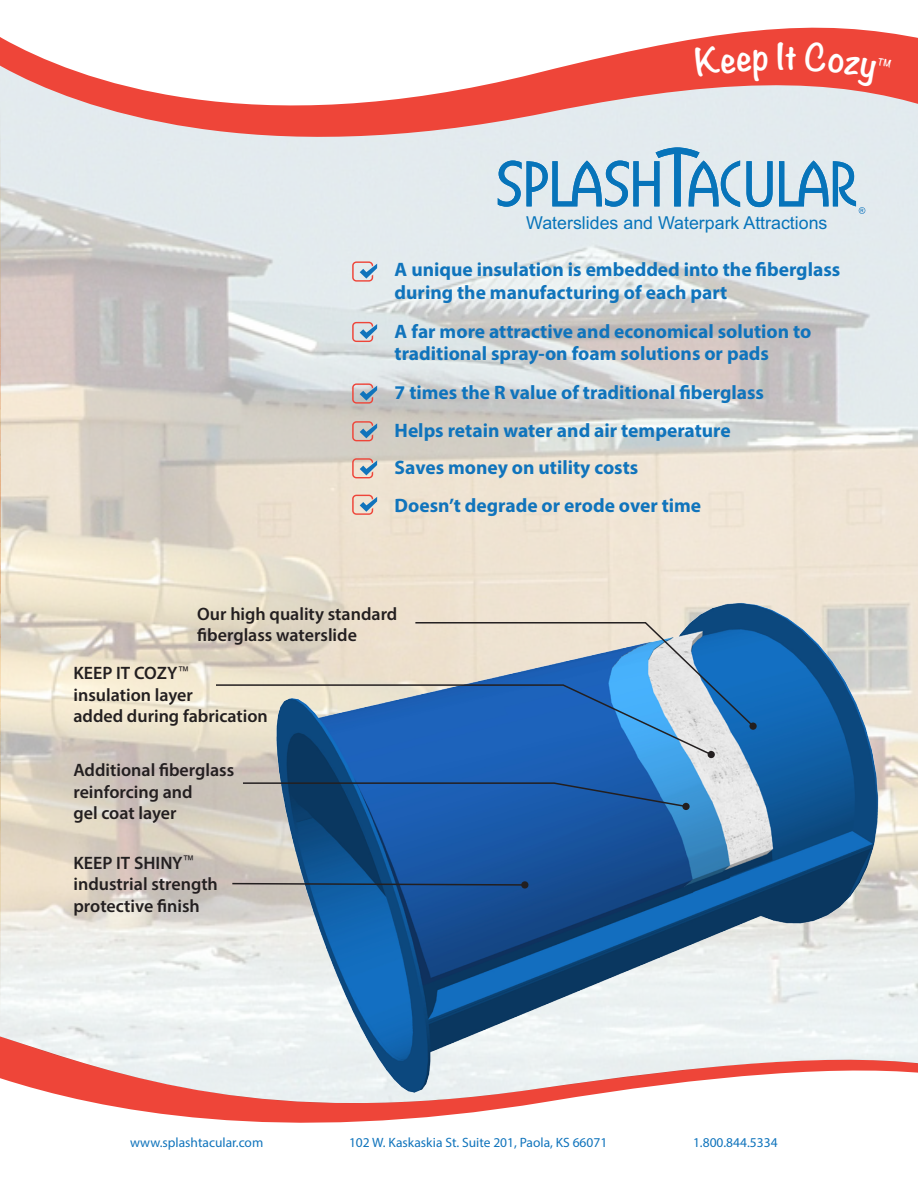
<style>
.page{position:relative;width:918px;height:1188px;background:#fff}
.page>*{position:absolute;margin:0;border:0;box-sizing:border-box;transform-origin:0 0}
.t1{font:700 33px "Noteworthy";color:#fff}
.t2{font:700 19.5px/22.5px "Myriad Pro";color:#1074bc}
.t3{font:600 18px "Myriad Pro";color:#231f20}
.t4{font:17.85px "Arial";color:#0774ba}
.t5{font:13.5px "Myriad Pro";color:#1074bc}
</style>
<div class="page">
<img style="left:1px;top:172px;width:917px;height:822px">
<img style="left:0;top:172px;width:1px;height:822px">
<div style="left:0;top:145px;width:918px;height:27px;background:#e3ebee"></div>
<svg style="left:0;top:27px;width:918px;height:118px"></svg>
<svg style="left:0;top:994px;width:918px;height:25px;fill:#f3f7f7"></svg>
<svg style="left:0;top:1019px;width:918px;height:104px"></svg>
<img style="left:267px;top:596px;width:619px;height:498px">
<svg style="left:352px;top:261px;width:25px;height:21px"></svg>
<svg style="left:352px;top:322px;width:25px;height:20px"></svg>
<svg style="left:352px;top:383px;width:25px;height:21px"></svg>
<svg style="left:352px;top:421px;width:25px;height:20px"></svg>
<svg style="left:352px;top:458px;width:25px;height:20px"></svg>
<svg style="left:352px;top:495px;width:25px;height:20px"></svg>
<svg style="left:498px;top:147px;width:367px;height:67px;background:#a8cae0"></svg>
<svg style="left:214px;top:621px;width:541px;height:136px;background:#85a4c3"></svg>
<div style="left:708px;top:751px;width:7px;height:7px;background:#231f20;border-radius:50%"></div>
<svg style="left:241px;top:782px;width:447px;height:26px;background:#2a609f"></svg>
<div style="left:682px;top:803px;width:8px;height:7px;background:#231f20;border-radius:50%"></div>
<svg style="left:231px;top:881px;width:298px;height:8px;background:#3b5f87"></svg>
<div style="left:695px;top:45px;width:73px;height:37px;background:#ee4539"></div>
<svg style="left:785px;top:46px;width:11px;height:24px"></svg>
<div style="left:805px;top:41px;width:87px;height:46px;background:#ee4539"></div>
<p class="t1" style="left:776px;top:27px;width:10px">I</p>
<p class="t4" style="left:526px;top:211px;width:303px">Waterslides and Waterpark Attractions</p>
<p class="t2" style="left:395px;top:258px;width:447px">A unique insulation is embedded into the fiberglass during the manufacturing of each part</p>
<p class="t2" style="left:395px;top:319px;width:418px">A far more attractive and economical solution to traditional spray-on foam solutions or pads</p>
<p class="t2" style="left:395px;top:381px;width:371px">7 times the R value of traditional fiberglass</p>
<p class="t2" style="left:395px;top:418px;width:338px">Helps retain water and air temperature</p>
<p class="t2" style="left:395px;top:456px;width:245px">Saves money on utility costs</p>
<p class="t2" style="left:395px;top:493px;width:308px">Doesn’t degrade or erode over time</p>
<p class="t3" style="left:197px;top:602px;width:202px">Our high quality standard</p>
<p class="t3" style="left:197px;top:624px;width:161px">fiberglass waterslide</p>
<p class="t3" style="left:73px;top:662px;width:118px">KEEP IT COZY<sup>™</sup></p>
<p class="t3" style="left:73px;top:683px;width:121px">insulation layer</p>
<p class="t3" style="left:73px;top:705px;width:196px">added during fabrication</p>
<p class="t3" style="left:73px;top:759px;width:162px">Additional fiberglass</p>
<p class="t3" style="left:73px;top:780px;width:121px">reinforcing and</p>
<p class="t3" style="left:73px;top:802px;width:105px">gel coat layer</p>
<p class="t3" style="left:73px;top:851px;width:123px">KEEP IT SHINY<sup>™</sup></p>
<p class="t3" style="left:73px;top:873px;width:146px">industrial strength</p>
<p class="t3" style="left:73px;top:894px;width:128px">protective finish</p>
<p class="t5" style="left:130px;top:1134px;width:135px">www.splashtacular.com</p>
<p class="t5" style="left:349px;top:1134px;width:260px">102 W. Kaskaskia St. Suite 201, Paola, KS 66071</p>
<p class="t5" style="left:693px;top:1134px;width:86px">1.800.844.5334</p>
</div>
